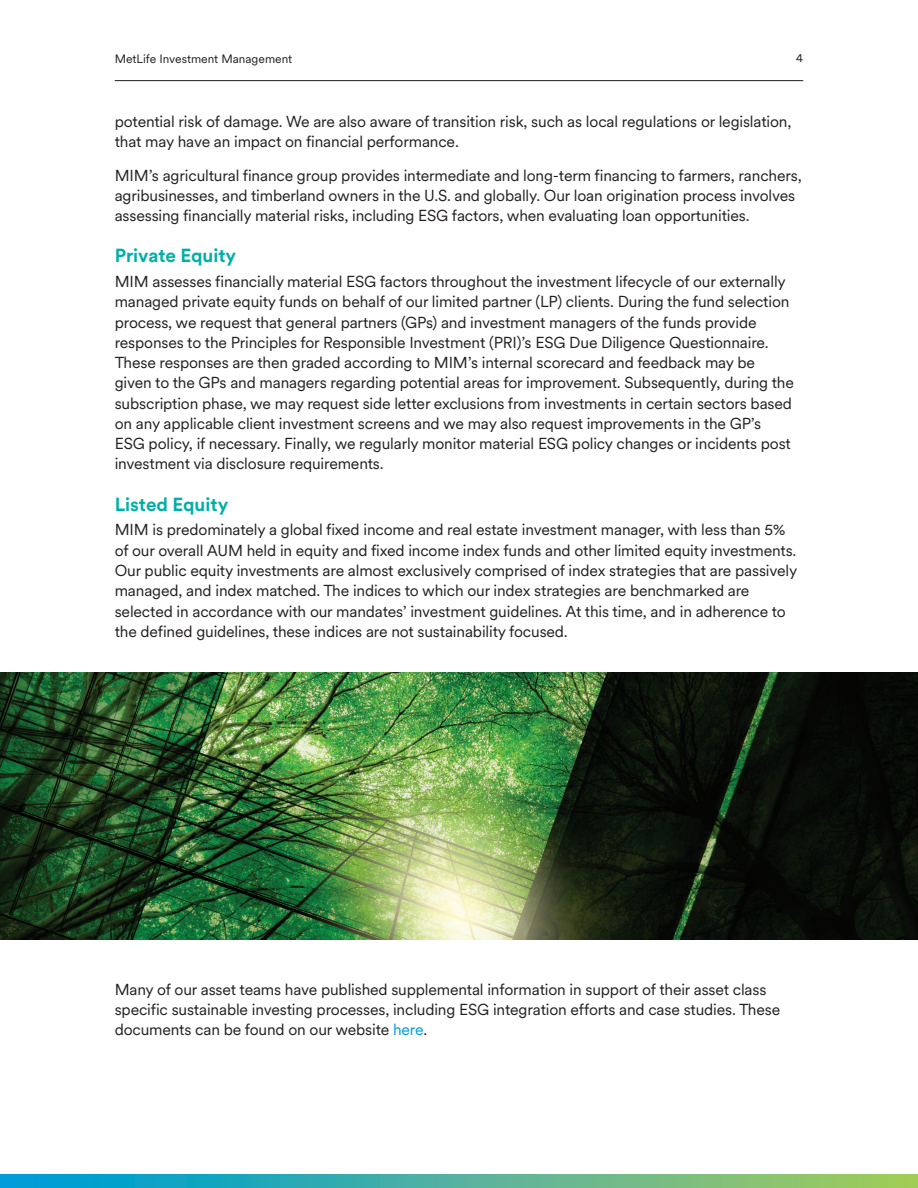
<style>
.page{position:relative;width:918px;height:1188px;background:#fff}
.page>*{position:absolute;margin:0;border:0;box-sizing:border-box;transform-origin:0 0}
.t1{font:700 18.75px "Met Life Circular";color:#00afa8}
.t2{font:15.75px/20.2px "Met Life Circular";letter-spacing:-.01em;color:#231f20}
.t3{font:12px "Met Life Circular";color:#231f20}
.s1{color:#009cdc}
</style>
<div class="page">
<svg style="left:0;top:1174px;width:918px;height:14px;background:#4db29d"></svg>
<hr style="left:115px;top:80px;width:688px;height:1px;background:#231f20">
<img style="left:0;top:673px;width:918px;height:266px">
<p class="t3" style="left:115px;top:51px;width:179px">MetLife Investment Management</p>
<p class="t3" style="left:796px;top:50px;width:8px">4</p>
<p class="t2" style="left:115px;top:110px;width:678px">potential risk of damage. We are also aware of transition risk, such as local regulations or legislation, that may have an impact on financial performance.</p>
<p class="t2" style="left:115px;top:164px;width:689px">MIM’s agricultural finance group provides intermediate and long-term financing to farmers, ranchers, agribusinesses, and timberland owners in the U.S. and globally. Our loan origination process involves assessing financially material risks, including ESG factors, when evaluating loan opportunities.</p>
<p class="t1" style="left:115px;top:243px;width:123px">Private Equity</p>
<p class="t2" style="left:115px;top:271px;width:681px">MIM assesses financially material ESG factors throughout the investment lifecycle of our externally managed private equity funds on behalf of our limited partner (LP) clients. During the fund selection process, we request that general partners (GPs) and investment managers of the funds provide responses to the Principles for Responsible Investment (PRI)’s ESG Due Diligence Questionnaire.<br>These responses are then graded according to MIM’s internal scorecard and feedback may be given to the GPs and managers regarding potential areas for improvement. Subsequently, during the subscription phase, we may request side letter exclusions from investments in certain sectors based on any applicable client investment screens and we may also request improvements in the GP’s ESG policy, if necessary. Finally, we regularly monitor material ESG policy changes or incidents post investment via disclosure requirements.</p>
<p class="t1" style="left:115px;top:491px;width:115px">Listed Equity</p>
<p class="t2" style="left:115px;top:519px;width:684px">MIM is predominately a global fixed income and real estate investment manager, with less than 5% of our overall AUM held in equity and fixed income index funds and other limited equity investments.<br>Our public equity investments are almost exclusively comprised of index strategies that are passively managed, and index matched. The indices to which our index strategies are benchmarked are selected in accordance with our mandates’ investment guidelines. At this time, and in adherence to the defined guidelines, these indices are not sustainability focused.</p>
<p class="t2" style="left:115px;top:978px;width:667px">Many of our asset teams have published supplemental information in support of their asset class specific sustainable investing processes, including ESG integration efforts and case studies. These documents can be found on our website <span class="s1">here</span>.</p>
</div>
